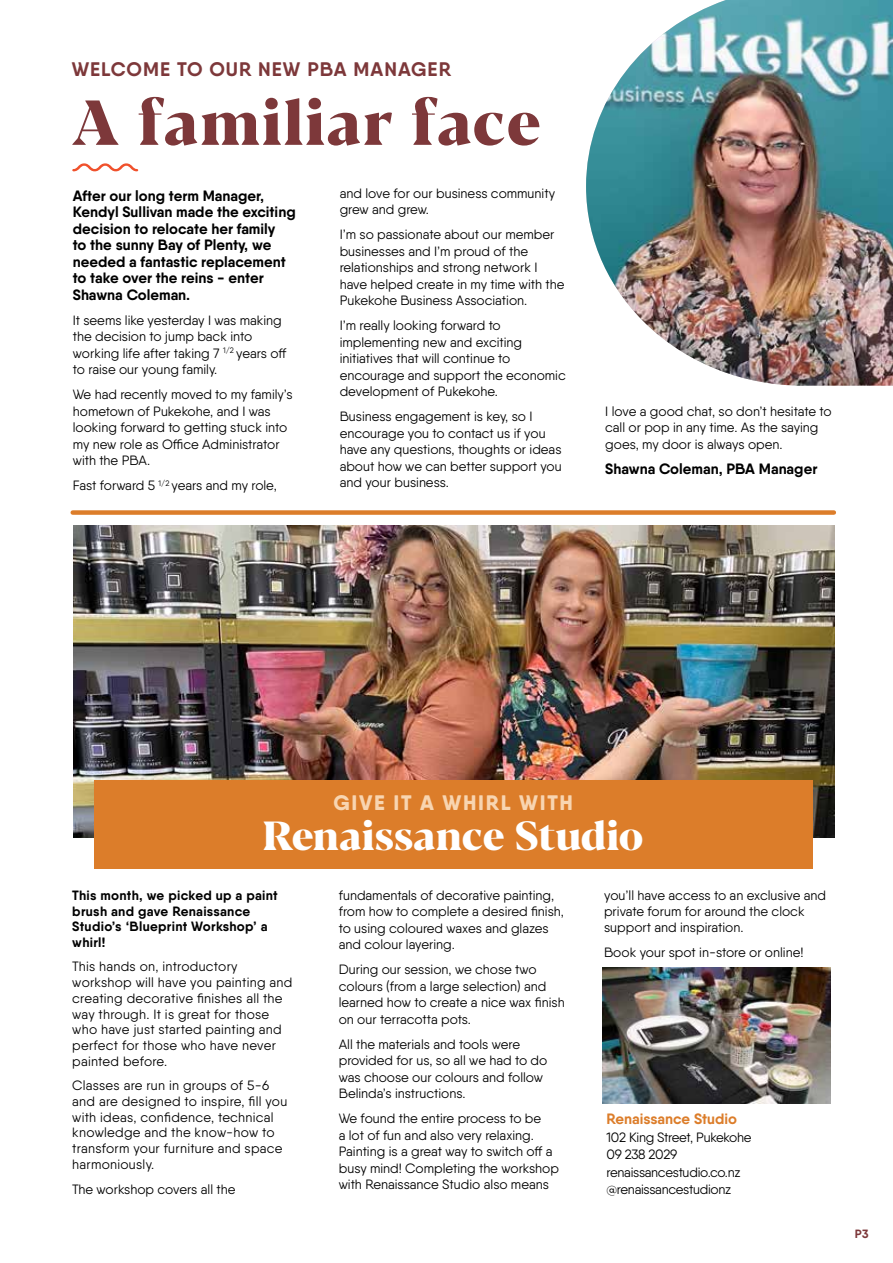
<style>
.page{position:relative;width:893px;height:1263px;background:#fff}
.page>*{position:absolute;margin:0;border:0;box-sizing:border-box;transform-origin:0 0}
.t1{font:800 63.15px "Blacker Display";letter-spacing:.02em;color:#7d383a}
.t2{font:800 40.5px "Blacker Display";color:#fff}
.t3{font:800 21px "Qanelas Soft";letter-spacing:.08em;color:#f8d5b1}
.t4{font:700 19.65px "Qanelas Soft";letter-spacing:.05em;color:#7d383a}
.t5{font:700 15px/16.5px "Qanelas Soft";color:#000}
.t6{font:700 15px "Qanelas Soft";color:#dc7d2a}
.t7{font:13.5px/16.5px "Qanelas Soft";color:#000}
.t8{font:13.5px/15.8px "Qanelas Soft";letter-spacing:.02em;color:#000}
.t9{font:700 13.5px/15.8px "Qanelas Soft";letter-spacing:.02em;color:#000}
.t10{font:13.5px/17.5px "Qanelas Soft";letter-spacing:-.02em;color:#000}
.t11{font:700 12px "Qanelas Soft";color:#7d383a}
</style>
<div class="page">
<div style="left:73px;top:510px;width:761px;height:5px;background:#dc7d2a"></div>
<img style="left:586px;top:0;width:307px;height:386px">
<svg style="left:72px;top:163px;width:66px;height:8px"></svg>
<img style="left:74px;top:525px;width:761px;height:313px">
<div style="left:94px;top:780px;width:719px;height:89px;background:#dc7d2a"></div>
<img style="left:603px;top:968px;width:228px;height:135px">
<h3 class="t4" style="left:72px;top:57px;width:381px">WELCOME TO OUR NEW PBA MANAGER</h3>
<h1 class="t1" style="left:72px;top:84px;width:471px">A familiar face</h1>
<p class="t5" style="left:73px;top:187px;width:224px">After our long term Manager,<br>Kendyl Sullivan made the exciting decision to relocate her family<br>to the sunny Bay of Plenty, we needed a fantastic replacement to take over the reins - enter<br>Shawna Coleman.</p>
<p class="t7" style="left:73px;top:311px;width:215px">It seems like yesterday I was making the decision to jump back into working life after taking 7 <sup>1/2</sup> years off to raise our young family.</p>
<p class="t7" style="left:73px;top:386px;width:221px">We had recently moved to my family’s hometown of Pukekohe, and I was looking forward to getting stuck into my new role as Office Administrator with the PBA.</p>
<p class="t7" style="left:73px;top:477px;width:205px">Fast forward 5 <sup>1/2</sup> years and my role,</p>
<p class="t7" style="left:340px;top:185px;width:217px">and love for our business community grew and grew.</p>
<p class="t7" style="left:340px;top:226px;width:226px">I’m so passionate about our member businesses and I’m proud of the relationships and strong network I have helped create in my time with the Pukekohe Business Association.</p>
<p class="t7" style="left:340px;top:317px;width:228px">I’m really looking forward to implementing new and exciting initiatives that will continue to encourage and support the economic development of Pukekohe.</p>
<p class="t7" style="left:340px;top:408px;width:224px">Business engagement is key, so I encourage you to contact us if you have any questions, thoughts or ideas about how we can better support you and your business.</p>
<p class="t7" style="left:605px;top:403px;width:228px">I love a good chat, so don’t hesitate to call or pop in any time. As the saying goes, my door is always open.</p>
<p class="t5" style="left:605px;top:460px;width:214px">Shawna Coleman, PBA Manager</p>
<h3 class="t3" style="left:333px;top:789px;width:241px">GIVE IT A WHIRL WITH</h3>
<h2 class="t2" style="left:263px;top:810px;width:382px">Renaissance Studio</h2>
<p class="t9" style="left:72px;top:887px;width:207px">This month, we picked up a paint brush and gave Renaissance<br>Studio’s ‘Blueprint Workshop’ a whirl!</p>
<p class="t8" style="left:72px;top:958px;width:222px">This hands on, introductory workshop will have you painting and creating decorative finishes all the way through. It is great for those who have just started painting and perfect for those who have never painted before.</p>
<p class="t8" style="left:72px;top:1077px;width:217px">Classes are run in groups of 5-6 and are designed to inspire, fill you with ideas, confidence, technical knowledge and the know-how to transform your furniture and space harmoniously.</p>
<p class="t7" style="left:72px;top:1180px;width:165px">The workshop covers all the</p>
<p class="t7" style="left:339px;top:887px;width:227px">fundamentals of decorative painting, from how to complete a desired finish, to using coloured waxes and glazes and colour layering.</p>
<p class="t7" style="left:339px;top:961px;width:227px">During our session, we chose two colours (from a large selection) and learned how to create a nice wax finish on our terracotta pots.</p>
<p class="t7" style="left:339px;top:1036px;width:210px">All the materials and tools were provided for us, so all we had to do was choose our colours and follow<br>Belinda’s instructions.</p>
<p class="t7" style="left:339px;top:1110px;width:222px">We found the entire process to be<br>a lot of fun and also very relaxing.<br>Painting is a great way to switch off a busy mind! Completing the workshop with Renaissance Studio also means</p>
<p class="t7" style="left:604px;top:887px;width:224px">you’ll have access to an exclusive and private forum for around the clock support and inspiration.</p>
<p class="t7" style="left:604px;top:944px;width:201px">Book your spot in-store or online!</p>
<p class="t6" style="left:606px;top:1109px;width:132px">Renaissance Studio</p>
<p class="t10" style="left:606px;top:1128px;width:147px">102 King Street, Pukekohe<br>09 238 2029 renaissancestudio.co.nz @renaissancestudionz</p>
<p class="t11" style="left:855px;top:1226px;width:15px">P3</p>
</div>
